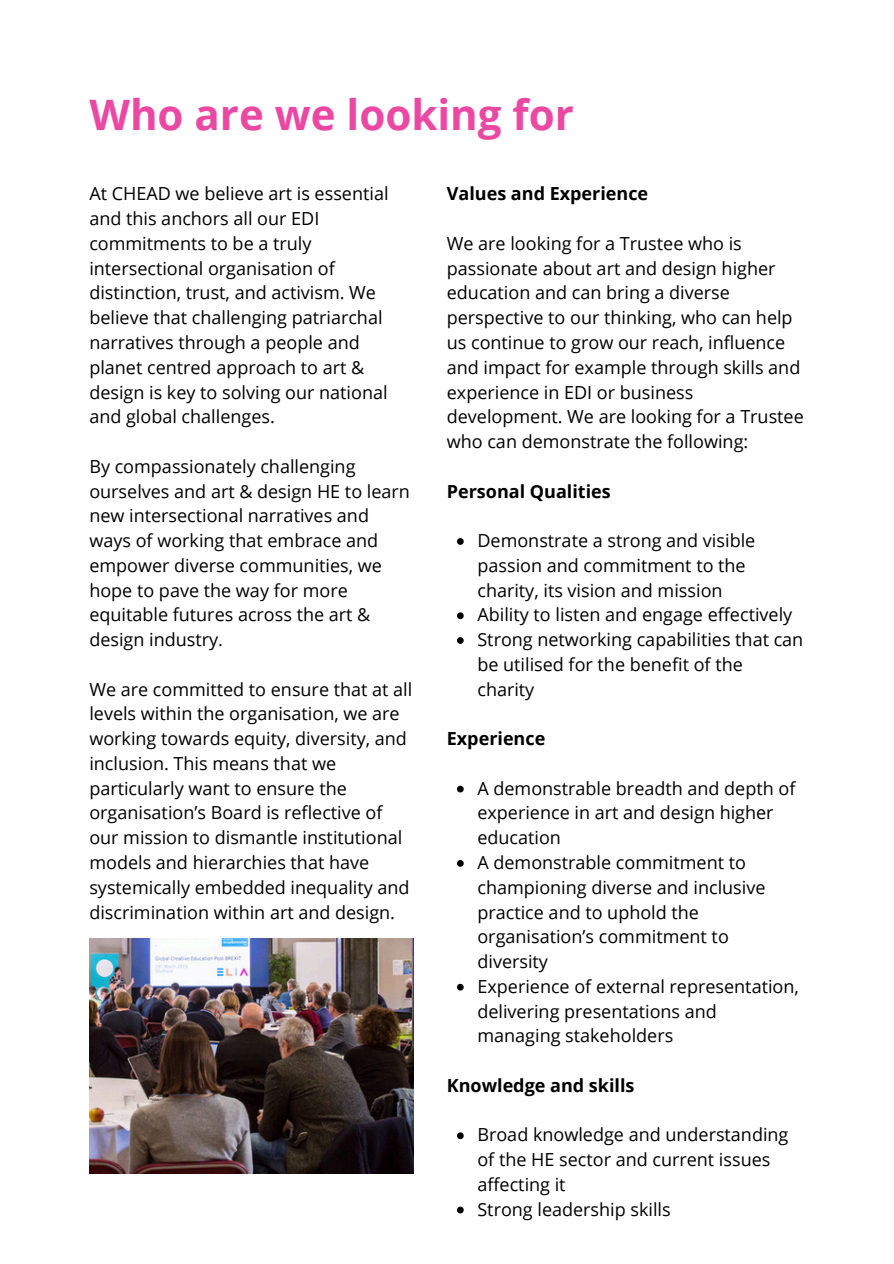
<style>
.page{position:relative;width:894px;height:1264px;background:#fff}
.page>*{position:absolute;margin:0;border:0;box-sizing:border-box;transform-origin:0 0}
.t1{font:700 42px "Open Sans";color:#eb48a4}
.t2{font:18px/24.8px "Open Sans";color:#000}
.t3{font:700 18px "Open Sans";color:#000}
</style>
<div class="page">
<svg style="left:457px;top:538px;width:6px;height:7px"></svg>
<svg style="left:457px;top:612px;width:6px;height:7px"></svg>
<svg style="left:457px;top:637px;width:6px;height:7px"></svg>
<svg style="left:457px;top:785px;width:6px;height:7px"></svg>
<svg style="left:457px;top:860px;width:6px;height:6px"></svg>
<svg style="left:457px;top:983px;width:6px;height:7px"></svg>
<svg style="left:457px;top:1132px;width:6px;height:7px"></svg>
<svg style="left:457px;top:1206px;width:6px;height:7px"></svg>
<img style="left:89px;top:938px;width:324px;height:235px">
<h1 class="t1" style="left:89px;top:85px;width:486px">Who are we looking for</h1>
<p class="t2" style="left:89px;top:181px;width:300px">At CHEAD we believe art is essential and this anchors all our EDI commitments to be a truly intersectional organisation of distinction, trust, and activism. We believe that challenging patriarchal narratives through a people and planet centred approach to art &amp; design is key to solving our national and global challenges.</p>
<h2 class="t2" style="left:89px;top:453px;width:322px">By compassionately challenging ourselves and art &amp; design HE to learn new intersectional narratives and ways of working that embrace and empower diverse communities, we hope to pave the way for more equitable futures across the art &amp; design industry.</h2>
<p class="t2" style="left:89px;top:676px;width:324px">We are committed to ensure that at all levels within the organisation, we are working towards equity, diversity, and inclusion. This means that we particularly want to ensure the organisation’s Board is reflective of our mission to dismantle institutional models and hierarchies that have systemically embedded inequality and discrimination within art and design.</p>
<p class="t3" style="left:446px;top:181px;width:203px">Values and Experience</p>
<p class="t2" style="left:446px;top:230px;width:358px">We are looking for a Trustee who is passionate about art and design higher education and can bring a diverse perspective to our thinking, who can help us continue to grow our reach, influence and impact for example through skills and experience in EDI or business development. We are looking for a Trustee who can demonstrate the following:</p>
<p class="t3" style="left:446px;top:478px;width:165px">Personal Qualities</p>
<p class="t2" style="left:477px;top:527px;width:279px">Demonstrate a strong and visible passion and commitment to the charity, its vision and mission</p>
<h2 class="t2" style="left:477px;top:602px;width:316px">Ability to listen and engage effectively</h2>
<p class="t2" style="left:477px;top:626px;width:327px">Strong networking capabilities that can be utilised for the benefit of the charity</p>
<h2 class="t3" style="left:446px;top:726px;width:100px">Experience</h2>
<p class="t2" style="left:477px;top:775px;width:319px">A demonstrable breadth and depth of experience in art and design higher education</p>
<p class="t2" style="left:477px;top:849px;width:289px">A demonstrable commitment to championing diverse and inclusive practice and to uphold the organisation’s commitment to diversity</p>
<p class="t2" style="left:477px;top:973px;width:323px">Experience of external representation, delivering presentations and managing stakeholders</p>
<h2 class="t3" style="left:446px;top:1072px;width:189px">Knowledge and skills</h2>
<p class="t2" style="left:477px;top:1121px;width:312px">Broad knowledge and understanding of the HE sector and current issues affecting it</p>
<p class="t2" style="left:477px;top:1196px;width:195px">Strong leadership skills</p>
</div>
